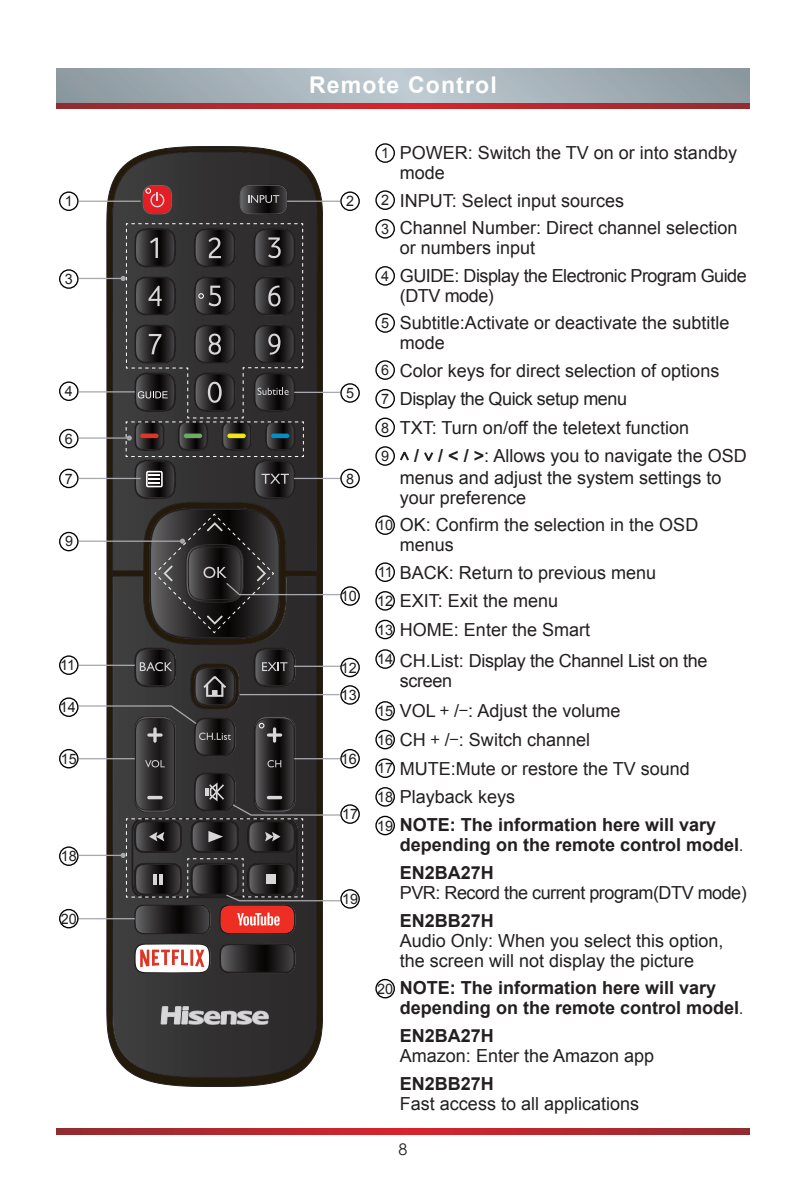
<style>
.page{position:relative;width:806px;height:1191px;background:#fff}
.page>*{position:absolute;margin:0;border:0;box-sizing:border-box;transform-origin:0 0}
.眉头标题{font:700 23px "Arial";letter-spacing:.05em;color:#fff}
.t1{font:18px/20px "Arial";color:#231f20}
.t2{font:700 18px/20px "Arial";color:#231f20}
.t3{font:18px/20px "Arial";letter-spacing:-.025em;color:#231f20}
.t4{font:18px/20px "Arial";letter-spacing:-.02em;color:#231f20}
.t5{font:16px "Century Gothic";color:#231f20}
.Heading_02{font:14.4px "Arial";color:#231f20}
.s1{font-weight:700}
.s2{font-family:"Sim Hei"}
.s3{font-size:14.4px}
.s4{font-family:"Arial Narrow";font-weight:400}
</style>
<div class="page">
<svg style="left:57px;top:1128px;width:691px;height:6px;background:#b4272e"></svg>
<svg style="left:57px;top:68px;width:691px;height:35px;background:#a4b0b7"></svg>
<svg style="left:57px;top:103px;width:691px;height:6px;background:#b4272e"></svg>
<svg style="left:107px;top:146px;width:215px;height:940px;background:#413f3e"></svg>
<svg style="left:143px;top:185px;width:29px;height:29px"></svg>
<svg style="left:239px;top:185px;width:48px;height:29px"></svg>
<svg style="left:161px;top:1006px;width:107px;height:18px;background:#939394"></svg>
<svg style="left:135px;top:943px;width:75px;height:30px"></svg>
<div style="left:375px;top:143px;width:19px;height:20px;border:1px solid #000;border-radius:50%"></div>
<div style="left:375px;top:190px;width:19px;height:20px;border:1px solid #000;border-radius:50%"></div>
<div style="left:375px;top:219px;width:19px;height:20px;border:1px solid #000;border-radius:50%"></div>
<div style="left:375px;top:266px;width:19px;height:20px;border:1px solid #000;border-radius:50%"></div>
<div style="left:375px;top:313px;width:19px;height:20px;border:1px solid #000;border-radius:50%"></div>
<div style="left:375px;top:360px;width:19px;height:20px;border:1px solid #000;border-radius:50%"></div>
<div style="left:375px;top:389px;width:19px;height:19px;border:1px solid #000;border-radius:50%"></div>
<div style="left:375px;top:417px;width:19px;height:20px;border:1px solid #000;border-radius:50%"></div>
<div style="left:375px;top:446px;width:19px;height:20px;border:1px solid #000;border-radius:50%"></div>
<svg style="left:400px;top:451px;width:9px;height:10px"></svg>
<svg style="left:424px;top:452px;width:10px;height:9px"></svg>
<div style="left:375px;top:515px;width:19px;height:20px;border:1px solid #000;border-radius:50%"></div>
<div style="left:375px;top:562px;width:19px;height:20px;border:1px solid #000;border-radius:50%"></div>
<div style="left:375px;top:591px;width:19px;height:19px;border:1px solid #000;border-radius:50%"></div>
<div style="left:375px;top:620px;width:19px;height:19px;border:1px solid #000;border-radius:50%"></div>
<div style="left:375px;top:649px;width:19px;height:20px;border:1px solid #000;border-radius:50%"></div>
<div style="left:375px;top:701px;width:19px;height:19px;border:1px solid #000;border-radius:50%"></div>
<div style="left:375px;top:730px;width:19px;height:19px;border:1px solid #000;border-radius:50%"></div>
<div style="left:375px;top:758px;width:19px;height:20px;border:1px solid #000;border-radius:50%"></div>
<div style="left:375px;top:787px;width:19px;height:19px;border:1px solid #000;border-radius:50%"></div>
<div style="left:375px;top:815px;width:19px;height:20px;border:1px solid #000;border-radius:50%"></div>
<div style="left:375px;top:979px;width:19px;height:19px;border:1px solid #000;border-radius:50%"></div>
<hr style="left:79px;top:201px;width:62px;height:1px;background:#a8a9ad">
<hr style="left:287px;top:201px;width:53px;height:1px;background:#a8a9ad">
<div style="left:59px;top:191px;width:19px;height:20px;border:1px solid #000;border-radius:50%"></div>
<div style="left:59px;top:381px;width:19px;height:20px;border:1px solid #000;border-radius:50%"></div>
<div style="left:340px;top:383px;width:19px;height:20px;border:1px solid #000;border-radius:50%"></div>
<div style="left:59px;top:469px;width:19px;height:19px;border:1px solid #000;border-radius:50%"></div>
<div style="left:59px;top:532px;width:19px;height:19px;border:1px solid #000;border-radius:50%"></div>
<div style="left:59px;top:655px;width:19px;height:20px;border:1px solid #000;border-radius:50%"></div>
<div style="left:340px;top:749px;width:19px;height:19px;border:1px solid #000;border-radius:50%"></div>
<div style="left:340px;top:685px;width:19px;height:19px;border:1px solid #000;border-radius:50%"></div>
<div style="left:59px;top:749px;width:19px;height:19px;border:1px solid #000;border-radius:50%"></div>
<div style="left:59px;top:846px;width:19px;height:20px;border:1px solid #000;border-radius:50%"></div>
<div style="left:59px;top:909px;width:19px;height:19px;border:1px solid #000;border-radius:50%"></div>
<div style="left:340px;top:191px;width:19px;height:20px;border:1px solid #000;border-radius:50%"></div>
<div style="left:59px;top:269px;width:19px;height:20px;border:1px solid #000;border-radius:50%"></div>
<div style="left:59px;top:429px;width:19px;height:19px;border:1px solid #000;border-radius:50%"></div>
<div style="left:340px;top:469px;width:19px;height:19px;border:1px solid #000;border-radius:50%"></div>
<div style="left:340px;top:586px;width:19px;height:20px;border:1px solid #000;border-radius:50%"></div>
<div style="left:340px;top:657px;width:19px;height:20px;border:1px solid #000;border-radius:50%"></div>
<div style="left:59px;top:697px;width:19px;height:20px;border:1px solid #000;border-radius:50%"></div>
<div style="left:340px;top:804px;width:19px;height:20px;border:1px solid #000;border-radius:50%"></div>
<div style="left:340px;top:889px;width:19px;height:19px;border:1px solid #000;border-radius:50%"></div>
<svg style="left:78px;top:223px;width:263px;height:711px"></svg>
<p class="眉头标题" style="left:309px;top:70px;width:189px">Remote Control</p>
<p class="Heading_02" style="left:65px;top:192px;width:9px">1</p>
<p class="Heading_02" style="left:65px;top:270px;width:9px">3</p>
<p class="Heading_02" style="left:346px;top:192px;width:9px">2</p>
<p class="Heading_02" style="left:65px;top:382px;width:9px">4</p>
<p class="Heading_02" style="left:346px;top:383px;width:9px">5</p>
<p class="Heading_02" style="left:65px;top:429px;width:9px">6</p>
<p class="Heading_02" style="left:65px;top:469px;width:9px">7</p>
<p class="Heading_02" style="left:65px;top:532px;width:9px">9</p>
<p class="Heading_02" style="left:60px;top:656px;width:16px">11</p>
<p class="Heading_02" style="left:60px;top:698px;width:17px">14</p>
<p class="Heading_02" style="left:61px;top:749px;width:17px">15</p>
<p class="Heading_02" style="left:61px;top:846px;width:17px">18</p>
<p class="Heading_02" style="left:61px;top:909px;width:17px">20</p>
<p class="Heading_02" style="left:346px;top:469px;width:9px">8</p>
<p class="Heading_02" style="left:341px;top:586px;width:17px">10</p>
<p class="Heading_02" style="left:341px;top:658px;width:17px">12</p>
<p class="Heading_02" style="left:341px;top:685px;width:17px">13</p>
<p class="Heading_02" style="left:341px;top:749px;width:17px">16</p>
<p class="Heading_02" style="left:342px;top:804px;width:17px">17</p>
<p class="Heading_02" style="left:342px;top:889px;width:17px">19</p>
<p class="Heading_02" style="left:381px;top:144px;width:10px">1</p>
<p class="t1" style="left:399px;top:143px;width:338px">POWER: Switch the TV on or into standby mode</p>
<p class="Heading_02" style="left:381px;top:191px;width:10px">2</p>
<p class="t1" style="left:399px;top:190px;width:226px">INPUT: Select input sources</p>
<p class="Heading_02" style="left:381px;top:219px;width:10px">3</p>
<p class="t1" style="left:399px;top:218px;width:339px">Channel Number: Direct channel selection or numbers input</p>
<p class="Heading_02" style="left:381px;top:266px;width:10px">4</p>
<p class="t3" style="left:399px;top:265px;width:348px">GUIDE: Display the Electronic Program Guide (DTV mode)</p>
<p class="Heading_02" style="left:381px;top:314px;width:10px">5</p>
<p class="t1" style="left:399px;top:312px;width:331px">Subtitle:Activate or deactivate the subtitle mode</p>
<p class="Heading_02" style="left:381px;top:361px;width:10px">6</p>
<p class="t1" style="left:399px;top:360px;width:321px">Color keys for direct selection of options</p>
<p class="Heading_02" style="left:381px;top:389px;width:10px">7</p>
<p class="t3" style="left:399px;top:389px;width:228px">Display the Quick setup menu</p>
<p class="Heading_02" style="left:381px;top:418px;width:10px">8</p>
<p class="t1" style="left:399px;top:418px;width:290px">TXT: Turn on/off the teletext function</p>
<p class="Heading_02" style="left:381px;top:447px;width:10px">9</p>
<p class="t1" style="left:399px;top:444px;width:348px;line-height:22px;text-indent:14px"><span class="s1">/ / &lt; / &gt;</span>: Allows you to navigate the OSD menus and adjust the system settings to</p>
<p class="t1" style="left:399px;top:487px;width:128px">your preference</p>
<p class="Heading_02" style="left:377px;top:516px;width:18px">10</p>
<p class="t1" style="left:399px;top:514px;width:300px">OK: Confirm the selection in the OSD menus</p>
<p class="Heading_02" style="left:377px;top:563px;width:16px">11</p>
<p class="t1" style="left:399px;top:562px;width:258px">BACK: Return to previous menu</p>
<p class="Heading_02" style="left:377px;top:591px;width:18px">12</p>
<p class="t1" style="left:399px;top:591px;width:160px">EXIT: Exit the menu</p>
<p class="Heading_02" style="left:377px;top:620px;width:18px">13</p>
<p class="t1" style="left:399px;top:620px;width:192px">HOME: Enter the Smart</p>
<p class="Heading_02" style="left:377px;top:649px;width:18px">14</p>
<p class="t4" style="left:399px;top:650px;width:309px">CH.List: Display the Channel List on the screen</p>
<p class="Heading_02" style="left:377px;top:701px;width:18px">15</p>
<p class="t1" style="left:399px;top:701px;width:222px">VOL <span class="s2">+</span> /<span class="s2">-</span>: Adjust the volume</p>
<p class="Heading_02" style="left:377px;top:730px;width:18px">16</p>
<p class="t1" style="left:399px;top:730px;width:192px">CH <span class="s2">+</span> /<span class="s2">-</span>: Switch channel</p>
<p class="Heading_02" style="left:377px;top:759px;width:18px">17</p>
<p class="t1" style="left:399px;top:758px;width:291px">MUTE:Mute or restore the TV sound</p>
<p class="t1" style="left:377px;top:787px;width:139px"><span class="s3">18</span> Playback keys</p>
<p class="Heading_02" style="left:377px;top:816px;width:18px">19</p>
<p class="t2" style="left:399px;top:815px;width:345px">NOTE: The information here will vary depending on the remote control model<span class="s4">.</span></p>
<p class="t2" style="left:399px;top:863px;width:96px">EN2BA27H</p>
<p class="t3" style="left:399px;top:883px;width:348px">PVR: Record the current program(DTV mode)</p>
<p class="t2" style="left:399px;top:911px;width:96px">EN2BB27H</p>
<p class="t1" style="left:399px;top:931px;width:325px">Audio Only: When you select this option, the screen will not display the picture</p>
<p class="Heading_02" style="left:377px;top:979px;width:18px">20</p>
<p class="t2" style="left:399px;top:978px;width:345px">NOTE: The information here will vary depending on the remote control model<span class="s4">.</span></p>
<p class="t2" style="left:399px;top:1026px;width:96px">EN2BA27H</p>
<p class="t1" style="left:399px;top:1046px;width:256px">Amazon: Enter the Amazon app</p>
<p class="t2" style="left:399px;top:1074px;width:96px">EN2BB27H</p>
<p class="t1" style="left:399px;top:1094px;width:241px">Fast access to all applications</p>
<p class="t5" style="left:398px;top:1137px;width:10px">8</p>
</div>
